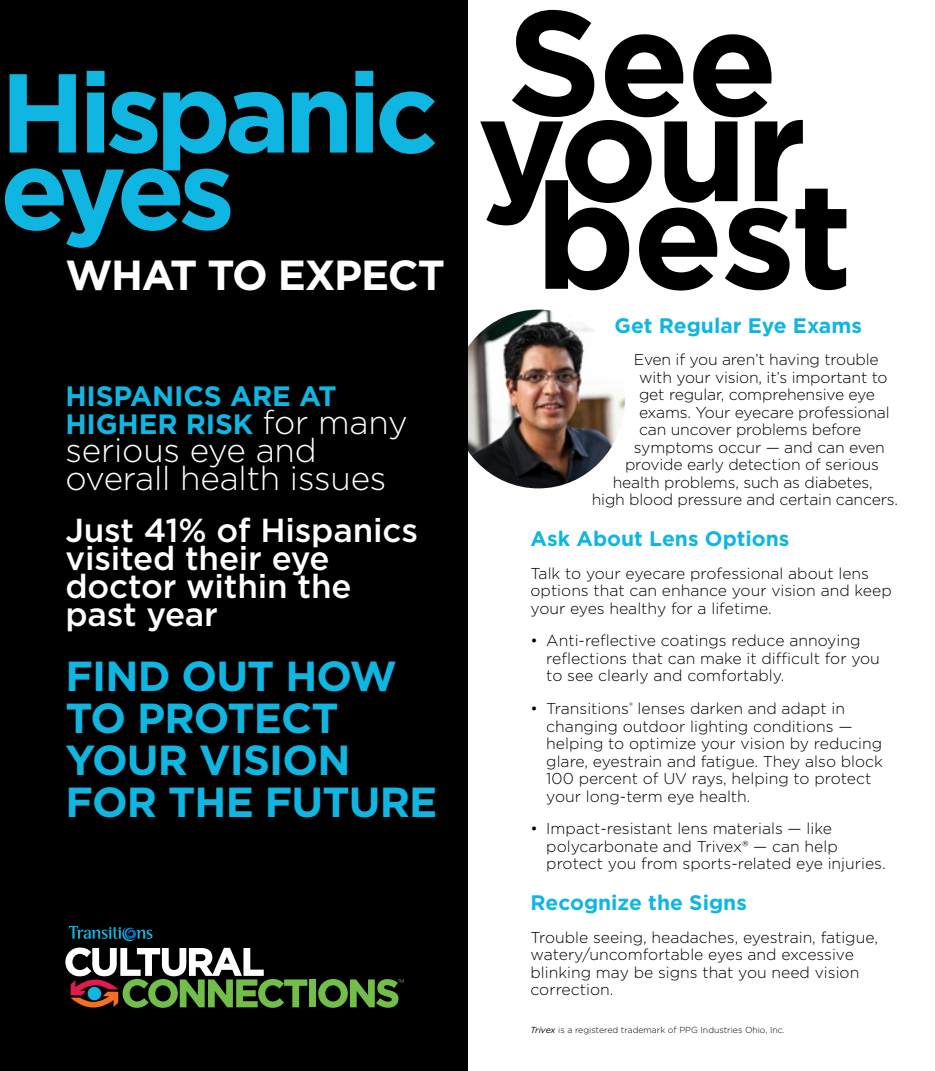
<style>
.page{position:relative;width:935px;height:1071px;background:#fff}
.page>*{position:absolute;margin:0;border:0;box-sizing:border-box;transform-origin:0 0}
.t1{font:700 148.75px "Gotham";letter-spacing:-.02em;color:#000}
.t2{font:700 112px "Gotham";letter-spacing:-.06em;color:#10b6e2}
.t3{font:700 42px/42px "Gotham";letter-spacing:-.02em;color:#10b6e2}
.t4{font:700 42px "Gotham";letter-spacing:-.03em;color:#fff}
.t5{font:500 33.25px/28px "Gotham";letter-spacing:-.005em;color:#fff}
.t6{font:300 33.25px/28px "Gotham";letter-spacing:-.005em;color:#fff}
.t7{font:700 28px/28px "Gotham";letter-spacing:-.005em;color:#10b6e2}
.t8{font:700 21px "Gotham";color:#10b6e2}
.t9{font:300 15.75px/17.5px "Gotham";color:#000}
.t10{font:300 8.75px "Gotham";color:#000}
.s1{font-weight:300;font-size:33.25px;color:#fff}
.s2{font-weight:400;font-style:italic}
</style>
<div class="page">
<img style="left:467px;top:310px;width:158px;height:178px">
<div style="left:0;top:0;width:467px;height:1071px;background:#000"></div>
<svg style="left:65px;top:948px;width:242px;height:60px"></svg>
<div style="left:309px;top:979px;width:7px;height:28px;background:#71bf49"></div>
<svg style="left:69px;top:926px;width:83px;height:15px"></svg>
<svg style="left:318px;top:979px;width:86px;height:29px"></svg>
<h2 class="t2" style="left:0;top:39px;width:440px">Hispanic</h2>
<h2 class="t2" style="left:0;top:116px;width:236px">eyes</h2>
<h3 class="t4" style="left:65px;top:247px;width:381px">WHAT TO EXPECT</h3>
<h3 class="t7" style="left:65px;top:382px;width:344px">HISPANICS ARE AT<br>HIGHER RISK <span class="s1">for many</span></h3>
<h3 class="t6" style="left:65px;top:435px;width:322px">serious eye and overall health issues</h3>
<h3 class="t5" style="left:65px;top:516px;width:354px">Just 41% of Hispanics visited their eye doctor within the past year</h3>
<h3 class="t3" style="left:65px;top:655px;width:373px">FIND OUT HOW<br>TO PROTECT<br>YOUR VISION<br>FOR THE FUTURE</h3>
<h1 class="t1" style="left:506px;top:-36px;width:273px">See</h1>
<h1 class="t1" style="left:477px;top:50px;width:331px">your</h1>
<h1 class="t1" style="left:535px;top:138px;width:319px">best</h1>
<h3 class="t8" style="left:614px;top:311px;width:249px">Get Regular Eye Exams</h3>
<p class="t9" style="left:634px;top:351px;width:246px">Even if you aren’t having trouble</p>
<p class="t9" style="left:639px;top:368px;width:250px">with your vision, it’s important to</p>
<p class="t9" style="left:639px;top:386px;width:237px">get regular, comprehensive eye</p>
<p class="t9" style="left:639px;top:403px;width:252px">exams. Your eyecare professional</p>
<p class="t9" style="left:639px;top:421px;width:224px">can uncover problems before</p>
<p class="t9" style="left:634px;top:438px;width:253px">symptoms occur — and can even</p>
<p class="t9" style="left:625px;top:456px;width:255px">provide early detection of serious</p>
<p class="t9" style="left:613px;top:473px;width:261px">health problems, such as diabetes,</p>
<p class="t9" style="left:592px;top:491px;width:308px">high blood pressure and certain cancers.</p>
<h3 class="t8" style="left:530px;top:525px;width:260px">Ask About Lens Options</h3>
<p class="t9" style="left:530px;top:564px;width:363px">Talk to your eyecare professional about lens options that can enhance your vision and keep your eyes healthy for a lifetime.</p>
<p class="t9" style="left:546px;top:632px;width:335px;text-indent:-16px">• Anti-reflective coatings reduce annoying reflections that can make it difficult for you to see clearly and comfortably.</p>
<p class="t9" style="left:546px;top:699px;width:338px;text-indent:-16px">• Transitions<sup>®</sup> lenses darken and adapt in changing outdoor lighting conditions — helping to optimize your vision by reducing glare, eyestrain and fatigue. They also block 100 percent of UV rays, helping to protect your long-term eye health.</p>
<p class="t9" style="left:546px;top:819px;width:341px;text-indent:-16px">• Impact-resistant lens materials — like polycarbonate and Trivex® — can help protect you from sports-related eye injuries.</p>
<h3 class="t8" style="left:530px;top:889px;width:218px">Recognize the Signs</h3>
<p class="t9" style="left:530px;top:928px;width:349px">Trouble seeing, headaches, eyestrain, fatigue, watery/uncomfortable eyes and excessive blinking may be signs that you need vision correction.</p>
<p class="t10" style="left:530px;top:1024px;width:256px"><span class="s2">Trivex</span> is a registered trademark of PPG Industries Ohio, Inc.</p>
</div>
